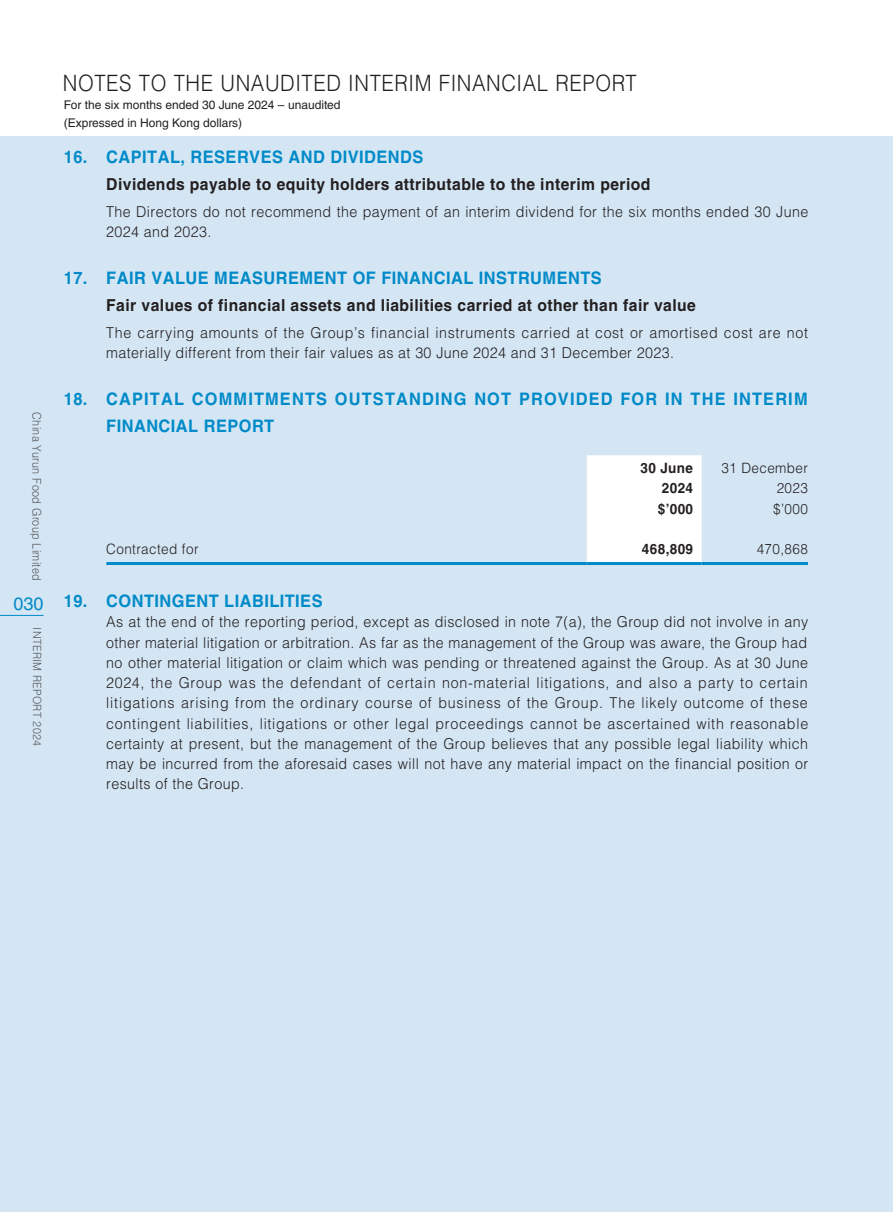
<style>
.page{position:relative;width:893px;height:1212px;background:#fff}
.page>*{position:absolute;margin:0;border:0;box-sizing:border-box;transform-origin:0 0}
.t1{font:300 22.5px "Helvetica LT Std";letter-spacing:.03em;color:#231f20;scale:.9 1}
.t2{font:18px "Helvetica LT Std";color:#008ac8}
.t3{font:700 17.25px "Helvetica LT Std";letter-spacing:.03em;color:#008ac8;scale:.95 1}
.t4{font:700 17.25px/27px "Helvetica LT Std";letter-spacing:.07em;color:#008ac8;scale:.95 1}
.t5{font:700 16.5px "Helvetica LT Std";letter-spacing:.03em;color:#231f20;scale:.95 1}
.t6{font:300 15px/20.2px "Helvetica LT Std";letter-spacing:.03em;color:#231f20;scale:.95 1}
.t7{font:300 14.25px/20.2px "Helvetica LT Std";letter-spacing:.03em;color:#231f20;text-align:right;scale:.95 1}
.t8{font:700 14.25px/20.2px "Helvetica LT Std";letter-spacing:.03em;color:#231f20;text-align:right;scale:.95 1}
.t9{font:12px/18px "Helvetica LT Std";color:#231f20}
.t10{font:300 12px "Helvetica LT Std";letter-spacing:.03em;color:#57585a;scale:.9 1}
.t11{font:300 11.25px "Helvetica LT Std";letter-spacing:.03em;color:#57585a;scale:.95 1}
</style>
<div class="page">
<div style="left:0;top:136px;width:893px;height:1076px;background:#d4e6f4"></div>
<hr style="left:0;top:615px;width:44px;height:1px;background:#008ac8">
<div style="left:587px;top:455px;width:115px;height:107px;background:#fff"></div>
<hr style="left:106px;top:562px;width:481px;height:3px;background:#008ac8">
<hr style="left:587px;top:562px;width:115px;height:3px;background:#008ac8">
<hr style="left:702px;top:562px;width:106px;height:3px;background:#008ac8">
<p class="t10" style="left:44px;top:412px;width:189px;rotate:90deg">China Yurun Food Group Limited</p>
<p class="t2" style="left:13px;top:593px;width:32px">030</p>
<p class="t11" style="left:44px;top:627px;width:127px;rotate:90deg">INTERIM REPORT 2024</p>
<h1 class="t1" style="left:63px;top:69px;width:639px">NOTES TO THE UNAUDITED INTERIM FINANCIAL REPORT</h1>
<p class="t9" style="left:64px;top:96px;width:278px">For the six months ended 30 June 2024 – unaudited (Expressed in Hong Kong dollars)</p>
<p class="t3" style="left:64px;top:147px;width:380px">16. CAPITAL, RESERVES AND DIVIDENDS</p>
<p class="t5" style="left:106px;top:174px;width:574px">Dividends payable to equity holders attributable to the interim period</p>
<p class="t6" style="left:106px;top:201px;width:740px">The Directors do not recommend the payment of an interim dividend for the six months ended 30 June<br>2024 and 2023.</p>
<p class="t3" style="left:64px;top:268px;width:568px">17. FAIR VALUE MEASUREMENT OF FINANCIAL INSTRUMENTS</p>
<p class="t5" style="left:106px;top:295px;width:622px">Fair values of financial assets and liabilities carried at other than fair value</p>
<p class="t6" style="left:106px;top:322px;width:740px">The carrying amounts of the Group’s financial instruments carried at cost or amortised cost are not materially different from their fair values as at 30 June 2024 and 31 December 2023.</p>
<p class="t4" style="left:106px;top:386px;width:740px;text-indent:-43px">18. CAPITAL COMMITMENTS OUTSTANDING NOT PROVIDED FOR IN THE INTERIM<br>FINANCIAL REPORT</p>
<p class="t8" style="left:640px;top:458px;width:57px">30 June<br>2024</p>
<p class="t7" style="left:721px;top:458px;width:93px">31 December<br>2023</p>
<p class="t8" style="left:658px;top:498px;width:39px">$’000</p>
<p class="t7" style="left:773px;top:498px;width:38px">$’000</p>
<p class="t7" style="left:106px;top:539px;width:99px">Contracted for</p>
<p class="t8" style="left:642px;top:539px;width:55px">468,809</p>
<p class="t7" style="left:757px;top:539px;width:55px">470,868</p>
<p class="t3" style="left:64px;top:591px;width:274px">19. CONTINGENT LIABILITIES</p>
<p class="t6" style="left:106px;top:612px;width:740px;text-align:justify">As at the end of the reporting period, except as disclosed in note 7(a), the Group did not involve in any other material litigation or arbitration. As far as the management of the Group was aware, the Group had no other material litigation or claim which was pending or threatened against the Group. As at 30 June 2024, the Group was the defendant of certain non-material litigations, and also a party to certain litigations arising from the ordinary course of business of the Group. The likely outcome of these contingent liabilities, litigations or other legal proceedings cannot be ascertained with reasonable certainty at present, but the management of the Group believes that any possible legal liability which may be incurred from the aforesaid cases will not have any material impact on the financial position or results of the Group.</p>
</div>
